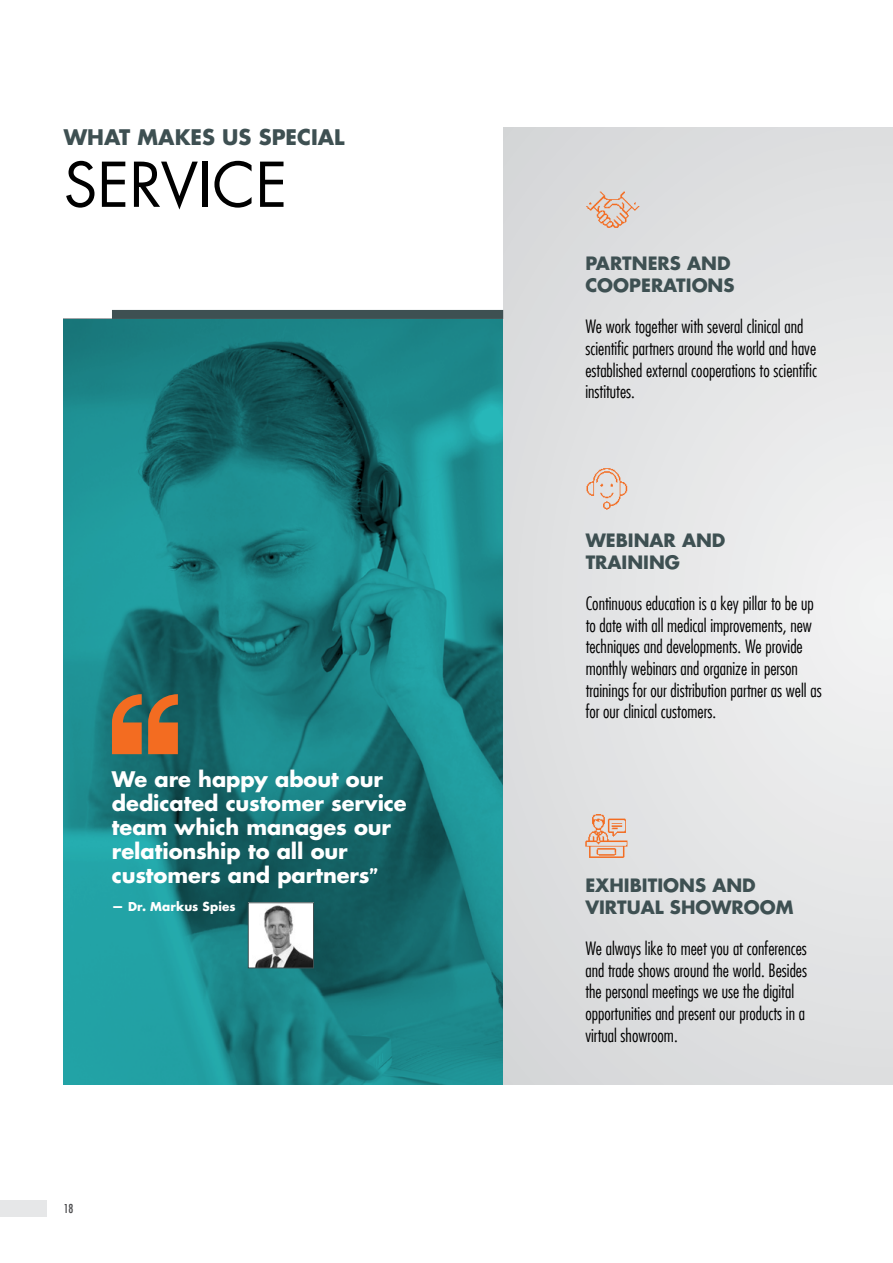
<style>
.page{position:relative;width:893px;height:1263px;background:#fff}
.page>*{position:absolute;margin:0;border:0;box-sizing:border-box;transform-origin:0 0}
.t1{font:60px "Futura LT";color:#000}
.t2{font:700 21px/24px "Futura LT";letter-spacing:-.005em;color:#fff}
.t3{font:700 21px "Futura LT";color:#3e5052}
.t4{font:300 condensed 18px/21.6px "Futura LT";color:#000}
.t5{font:700 18px/21.6px "Futura LT";color:#3e5052}
.t6{font:700 12px "Futura LT";letter-spacing:.01em;color:#fff}
.t7{font:condensed 12px "Futura LT";color:#4d4d4f}
.s1{font-family:"Fira Sans";font-size:19.5px}
</style>
<div class="page">
<div style="left:503px;top:128px;width:390px;height:956px;background:linear-gradient(to right,#dadcdd,#eaebeb)"></div>
<svg style="left:64px;top:319px;width:439px;height:765px;background:#1a7f82"></svg>
<div style="left:0;top:1200px;width:47px;height:17px;background:#e6e7e8"></div>
<div style="left:112px;top:310px;width:391px;height:9px;background:#3e5052"></div>
<svg style="left:112px;top:694px;width:66px;height:60px;background:#aa6a38"></svg>
<img style="left:582px;top:183px;width:60px;height:52px">
<img style="left:576px;top:810px;width:60px;height:52px">
<img style="left:578px;top:464px;width:60px;height:53px">
<img style="left:250px;top:904px;width:62px;height:62px">
<div style="left:248px;top:902px;width:66px;height:66px;border:1px solid #3e5052"></div>
<p class="t3" style="left:64px;top:123px;width:282px">WHAT MAKES US SPECIAL</p>
<h1 class="t1" style="left:64px;top:146px;width:225px">SERVICE</h1>
<p class="t2" style="left:112px;top:766px;width:296px">We are happy about our dedicated customer service team which manages our relationship to all our customers and partners<span class="s1">”</span></p>
<p class="t6" style="left:112px;top:899px;width:125px">— Dr. Markus Spies</p>
<p class="t7" style="left:64px;top:1201px;width:11px">18</p>
<p class="t5" style="left:585px;top:252px;width:151px">PARTNERS AND<br>COOPERATIONS</p>
<p class="t4" style="left:585px;top:316px;width:233px">We work together with several clinical and scientific partners around the world and have established external cooperations to scientific institutes.</p>
<p class="t5" style="left:586px;top:529px;width:141px">WEBINAR AND<br>TRAINING</p>
<p class="t4" style="left:586px;top:593px;width:237px">Continuous education is a key pillar to be up to date with all medical improvements, new techniques and developments. We provide monthly webinars and organize in person trainings for our distribution partner as well as for our clinical customers.</p>
<p class="t5" style="left:585px;top:874px;width:209px">EXHIBITIONS AND<br>VIRTUAL SHOWROOM</p>
<p class="t4" style="left:585px;top:938px;width:223px">We always like to meet you at conferences and trade shows around the world. Besides the personal meetings we use the digital opportunities and present our products in a virtual showroom.</p>
</div>
